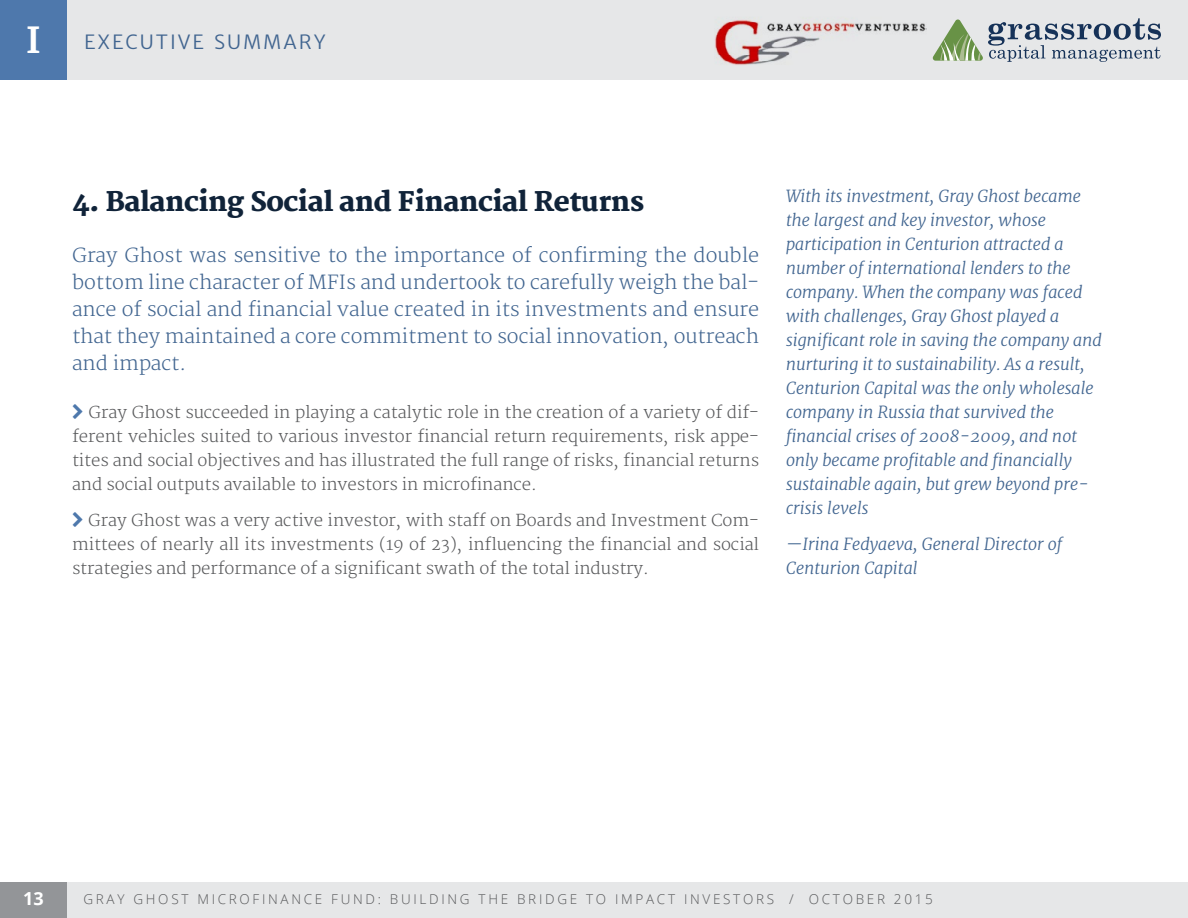
<style>
.page{position:relative;width:1188px;height:918px;background:#fff}
.page>*{position:absolute;margin:0;border:0;box-sizing:border-box;transform-origin:0 0}
.t1{font:900 27px "Merriweather";letter-spacing:-.01em;color:#102339}
.t2{font:300 19.5px/27px "Merriweather";color:#416590;text-align:justify}
.t3{font:19.5px "Merriweather Sans";letter-spacing:.1em;color:#416590}
.t4{font:700 18px "Open Sans";color:#fff}
.t5{font:italic 300 16.5px/24px "Merriweather";color:#416590}
.t6{font:300 16.5px/24px "Merriweather";color:#58595b;text-align:justify}
.t7{font:300 13.5px "Open Sans";letter-spacing:.2em;color:#58595b}
.s1{font-family:"Merriweather";font-weight:700;font-size:36px;color:#fff}
</style>
<div class="page">
<div style="left:67px;top:0;width:1120px;height:80px;background:#e6e7e8"></div>
<div style="left:0;top:882px;width:67px;height:36px;background:#939598"></div>
<div style="left:67px;top:882px;width:1120px;height:36px;background:#e6e7e8"></div>
<img style="left:715px;top:20px;width:212px;height:45px">
<svg style="left:932px;top:18px;width:229px;height:44px"></svg>
<div style="left:0;top:0;width:67px;height:80px;background:#4e78ac"></div>
<p class="t3" style="left:26px;top:30px;width:301px"><span class="s1">I</span> EXECUTIVE SUMMARY</p>
<h1 class="t1" style="left:72px;top:185px;width:574px">4. Balancing Social and Financial Returns</h1>
<p class="t2" style="left:72px;top:242px;width:689px">Gray Ghost was sensitive to the importance of confirming the double bottom line character of MFIs and undertook to carefully weigh the bal&shy;ance of social and financial value created in its investments and ensure that they maintained a core commitment to social innovation, outreach and impact.</p>
<p class="t6" style="left:72px;top:401px;width:689px;text-indent:16px">Gray Ghost succeeded in playing a catalytic role in the creation of a variety of dif&shy;ferent vehicles suited to various investor financial return requirements, risk appe&shy;tites and social objectives and has illustrated the full range of risks, financial returns and social outputs available to investors in microfinance.</p>
<p class="t6" style="left:72px;top:509px;width:689px;text-indent:16px">Gray Ghost was a very active investor, with staff on Boards and Investment Com&shy;mittees of nearly all its investments (19 of 23), influencing the financial and social strategies and performance of a significant swath of the total industry.</p>
<p class="t5" style="left:786px;top:184px;width:317px">With its investment, Gray Ghost became the largest and key investor, whose participation in Centurion attracted a number of international lenders to the company. When the company was faced with challenges, Gray Ghost played a significant role in saving the company and nurturing it to sustainability. As a result, Centurion Capital was the only wholesale company in Russia that survived the financial crises of 2008-2009, and not only became profitable and financially sustainable again, but grew beyond pre&shy;crisis levels</p>
<p class="t5" style="left:786px;top:533px;width:278px">—Irina Fedyaeva, General Director of<br>Centurion Capital</p>
<p class="t4" style="left:23px;top:886px;width:22px">13</p>
<p class="t7" style="left:83px;top:889px;width:851px">GRAY GHOST MICROFINANCE FUND: BUILDING THE BRIDGE TO IMPACT INVESTORS / OCTOBER 2015</p>
</div>
